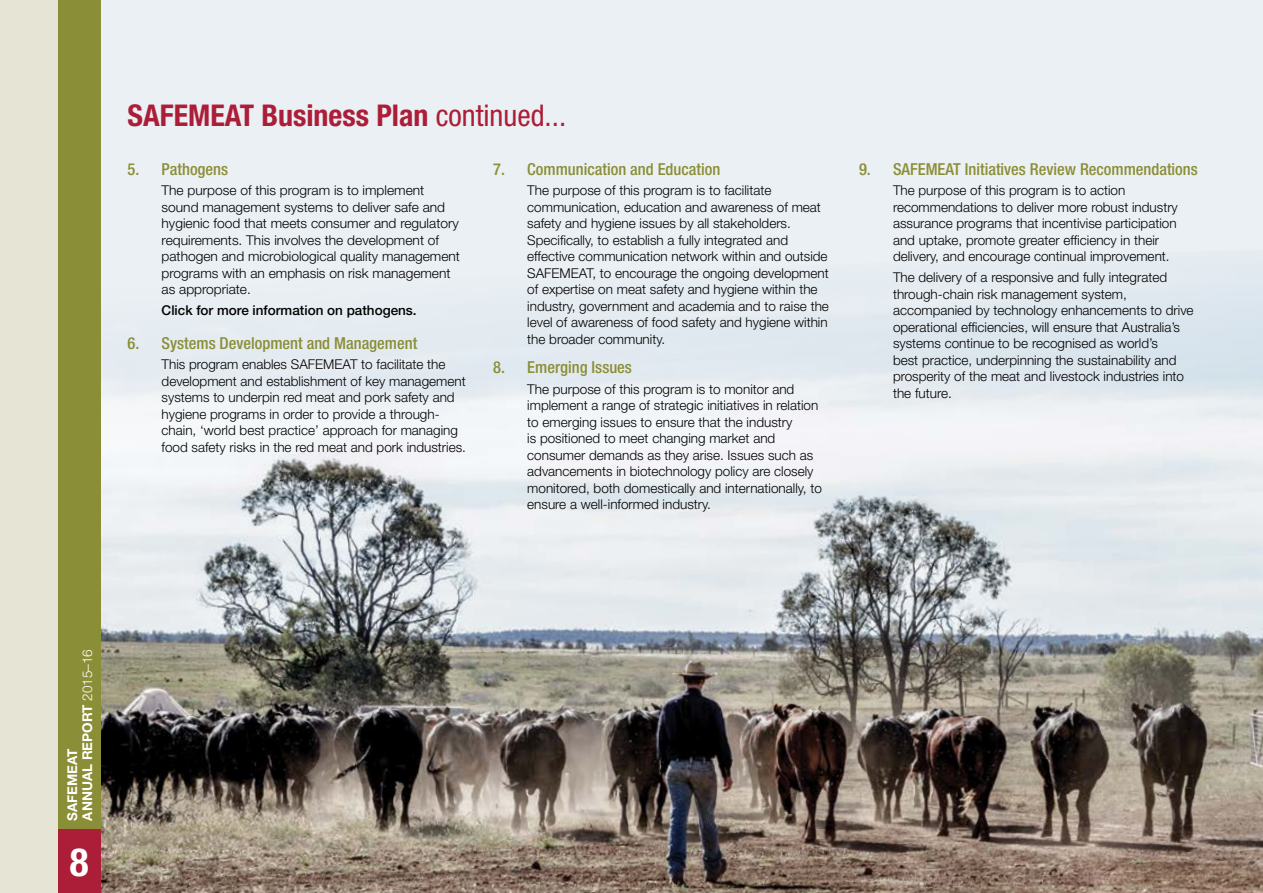
<style>
.page{position:relative;width:1263px;height:893px;background:#fff}
.page>*{position:absolute;margin:0;border:0;box-sizing:border-box;transform-origin:0 0}
.t1{font:700 condensed 39px "Helvetica Neue";color:#fff}
.t2{font:700 condensed 30px "Helvetica Neue";color:#ac1d38}
.t3{font:500 condensed 16.5px "Helvetica Neue";color:#8a8e36}
.t4{font:300 13.5px/16.5px "Helvetica Neue";color:#000}
.t5{font:500 13.5px "Helvetica Neue";color:#000}
.t6{font:700 13.5px/15px "Helvetica Neue";color:#fff}
.s1{font-weight:400}
.s2{font-weight:300}
</style>
<div class="page">
<div style="left:101px;top:0;width:1162px;height:893px;background:#ebf0f4"></div>
<img style="left:101px;top:277px;width:1162px;height:616px">
<div style="left:0;top:0;width:101px;height:893px;background:#e6e4d4"></div>
<div style="left:58px;top:821px;width:43px;height:72px;background:#ac1d38"></div>
<div style="left:58px;top:0;width:43px;height:829px;background:#8a8e36"></div>
<h2 class="t2" style="left:128px;top:97px;width:440px">SAFEMEAT Business Plan <span class="s1">continued...</span></h2>
<p class="t3" style="left:128px;top:159px;width:102px">5. Pathogens</p>
<p class="t4" style="left:162px;top:182px;width:300px">The purpose of this program is to implement sound management systems to deliver safe and hygienic food that meets consumer and regulatory requirements. This involves the development of pathogen and microbiological quality management programs with an emphasis on risk management as appropriate.</p>
<p class="t5" style="left:162px;top:302px;width:257px">Click for more information on pathogens.</p>
<p class="t3" style="left:128px;top:333px;width:291px">6. Systems Development and Management</p>
<p class="t4" style="left:162px;top:356px;width:306px">This program enables SAFEMEAT to facilitate the development and establishment of key management systems to underpin red meat and pork safety and hygiene programs in order to provide a through&shy;chain, ‘world best practice’ approach for managing food safety risks in the red meat and pork industries.</p>
<p class="t3" style="left:493px;top:159px;width:229px">7. Communication and Education</p>
<p class="t4" style="left:527px;top:182px;width:303px">The purpose of this program is to facilitate communication, education and awareness of meat safety and hygiene issues by all stakeholders.<br>Specifically, to establish a fully integrated and effective communication network within and outside SAFEMEAT, to encourage the ongoing development of expertise on meat safety and hygiene within the industry, government and academia and to raise the level of awareness of food safety and hygiene within the broader community.</p>
<p class="t3" style="left:493px;top:357px;width:140px">8. Emerging Issues</p>
<p class="t4" style="left:527px;top:380px;width:296px">The purpose of this program is to monitor and implement a range of strategic initiatives in relation to emerging issues to ensure that the industry<br>is positioned to meet changing market and consumer demands as they arise. Issues such as advancements in biotechnology policy are closely monitored, both domestically and internationally, to ensure a well-informed industry.</p>
<p class="t3" style="left:859px;top:159px;width:340px">9. SAFEMEAT Initiatives Review Recommendations</p>
<p class="t4" style="left:893px;top:182px;width:286px">The purpose of this program is to action recommendations to deliver more robust industry assurance programs that incentivise participation and uptake, promote greater efficiency in their delivery, and encourage continual improvement.</p>
<p class="t4" style="left:893px;top:269px;width:302px">The delivery of a responsive and fully integrated through-chain risk management system, accompanied by technology enhancements to drive operational efficiencies, will ensure that Australia’s systems continue to be recognised as world’s<br>best practice, underpinning the sustainability and prosperity of the meat and livestock industries into the future.</p>
<p class="t6" style="left:65px;top:821px;width:173px;rotate:-90deg">SAFEMEAT<br>ANNUAL REPORT <span class="s2">2015–16</span></p>
<h1 class="t1" style="left:70px;top:839px;width:20px">8</h1>
</div>
